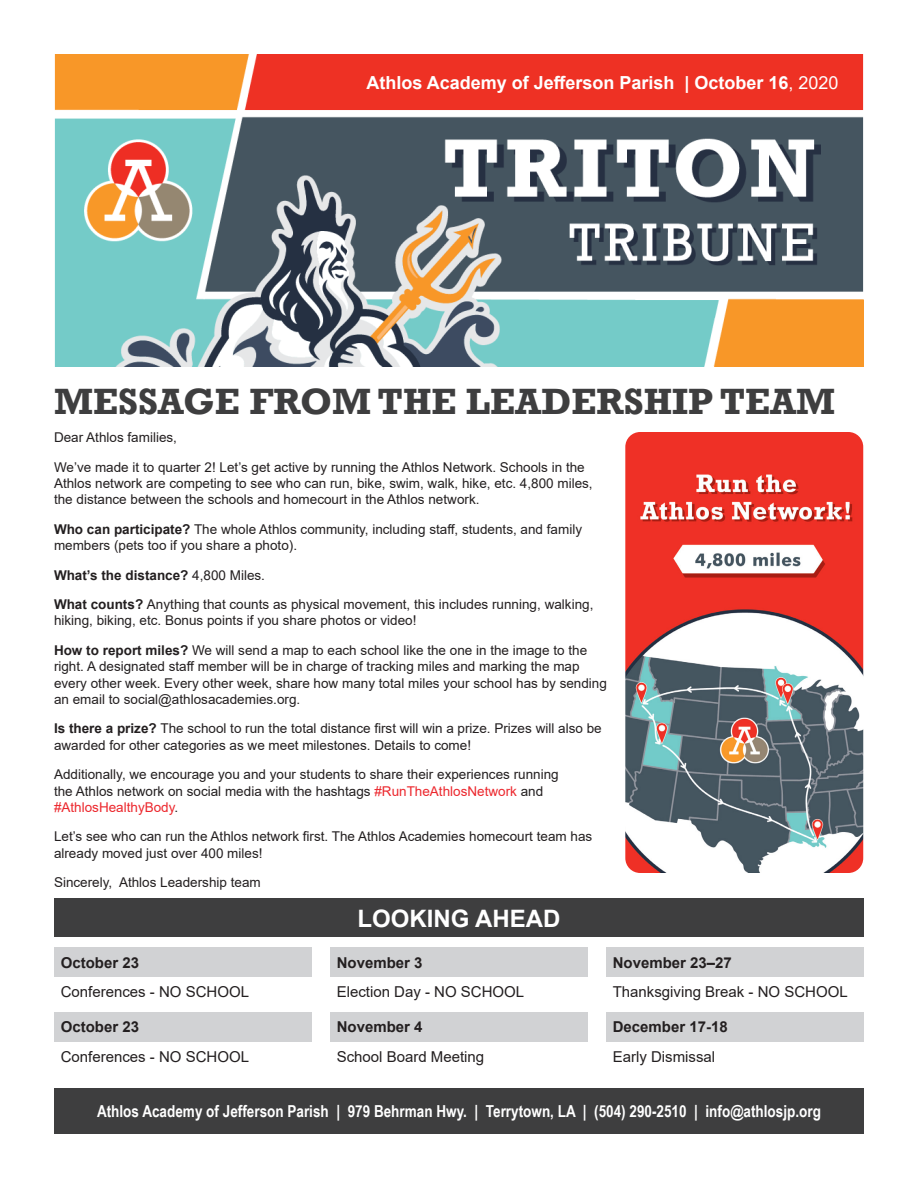
<style>
.page{position:relative;width:918px;height:1188px;background:#fff}
.page>*{position:absolute;margin:0;border:0;box-sizing:border-box;transform-origin:0 0}
.t1{font:700 37.5px "Rockwell";color:#3e3e3f}
.t2{font:700 24px "Arial";color:#fff}
.t3{font:700 18px "Arial";color:#fff}
.t4{font:700 16.5px "Arial Narrow";color:#fff}
.t5{font:15px "Arial";color:#231f20}
.t6{font:700 15px "Arial";color:#231f20}
.t7{font:13.5px/16.2px "Arial";color:#231f20}
.t8{font:700 13.5px "Arial";color:#231f20}
.s1{font-weight:400}
.s2{font-weight:700}
.s3{color:#ec272d}
</style>
<div class="page">
<img style="left:54px;top:54px;width:810px;height:313px">
<div style="left:54px;top:948px;width:258px;height:29px;background:#d1d2d4"></div>
<div style="left:54px;top:1012px;width:258px;height:29px;background:#d1d2d4"></div>
<div style="left:330px;top:948px;width:258px;height:29px;background:#d1d2d4"></div>
<div style="left:330px;top:1012px;width:258px;height:29px;background:#d1d2d4"></div>
<div style="left:606px;top:948px;width:258px;height:29px;background:#d1d2d4"></div>
<div style="left:606px;top:1012px;width:258px;height:29px;background:#d1d2d4"></div>
<div style="left:54px;top:1089px;width:810px;height:45px;background:#3e3e3f"></div>
<div style="left:54px;top:899px;width:810px;height:38px;background:#3e3e3f"></div>
<img style="left:625px;top:432px;width:238px;height:441px">
<p class="t3" style="left:367px;top:70px;width:474px">Athlos Academy of Jefferson Parish | October 16<span class="s1">, 2020</span></p>
<p class="t1" style="left:54px;top:378px;width:783px">MESSAGE FROM THE LEADERSHIP TEAM</p>
<p class="t7" style="left:54px;top:429px;width:125px">Dear Athlos families,</p>
<p class="t7" style="left:54px;top:459px;width:540px">We’ve made it to quarter 2! Let’s get active by running the Athlos Network. Schools in the<br>Athlos network are competing to see who can run, bike, swim, walk, hike, etc. 4,800 miles, the distance between the schools and homecourt in the Athlos network.</p>
<p class="t7" style="left:54px;top:521px;width:530px"><span class="s2">Who can participate?</span> The whole Athlos community, including staff, students, and family members (pets too if you share a photo).</p>
<p class="t8" style="left:54px;top:565px;width:213px">What’s the distance? <span class="s1">4,800 Miles.</span></p>
<p class="t7" style="left:54px;top:596px;width:541px"><span class="s2">What counts?</span> Anything that counts as physical movement, this includes running, walking, hiking, biking, etc. Bonus points if you share photos or video!</p>
<p class="t7" style="left:54px;top:642px;width:554px"><span class="s2">How to report miles?</span> We will send a map to each school like the one in the image to the right. A designated staff member will be in charge of tracking miles and marking the map every other week. Every other week, share how many total miles your school has by sending an email to social@athlosacademies.org.</p>
<p class="t7" style="left:54px;top:721px;width:549px"><span class="s2">Is there a prize?</span> The school to run the total distance first will win a prize. Prizes will also be awarded for other categories as we meet milestones. Details to come!</p>
<p class="t7" style="left:54px;top:766px;width:506px">Additionally, we encourage you and your students to share their experiences running the Athlos network on social media with the hashtags <span class="s3">#RunTheAthlosNetwork</span> and <span class="s3">#AthlosHealthyBody</span>.</p>
<p class="t7" style="left:54px;top:829px;width:540px">Let’s see who can run the Athlos network first. The Athlos Academies homecourt team has already moved just over 400 miles!</p>
<p class="t7" style="left:54px;top:874px;width:208px">Sincerely, Athlos Leadership team</p>
<p class="t6" style="left:61px;top:952px;width:80px">October 23</p>
<p class="t5" style="left:61px;top:981px;width:190px">Conferences - NO SCHOOL</p>
<p class="t6" style="left:61px;top:1016px;width:80px">October 23</p>
<p class="t5" style="left:61px;top:1046px;width:190px">Conferences - NO SCHOOL</p>
<p class="t2" style="left:357px;top:901px;width:205px">LOOKING AHEAD</p>
<p class="t6" style="left:337px;top:952px;width:87px">November 3</p>
<p class="t5" style="left:337px;top:981px;width:189px">Election Day - NO SCHOOL</p>
<p class="t6" style="left:337px;top:1016px;width:87px">November 4</p>
<p class="t5" style="left:337px;top:1046px;width:149px">School Board Meeting</p>
<p class="t6" style="left:613px;top:952px;width:121px">November 23–27</p>
<p class="t5" style="left:613px;top:981px;width:237px">Thanksgiving Break - NO SCHOOL</p>
<p class="t6" style="left:613px;top:1016px;width:117px">December 17-18</p>
<p class="t5" style="left:613px;top:1046px;width:104px">Early Dismissal</p>
<p class="t4" style="left:97px;top:1099px;width:725px">Athlos Academy of Jefferson Parish | 979 Behrman Hwy. | Terrytown, LA | (504) 290-2510 | info@athlosjp.org</p>
</div>
